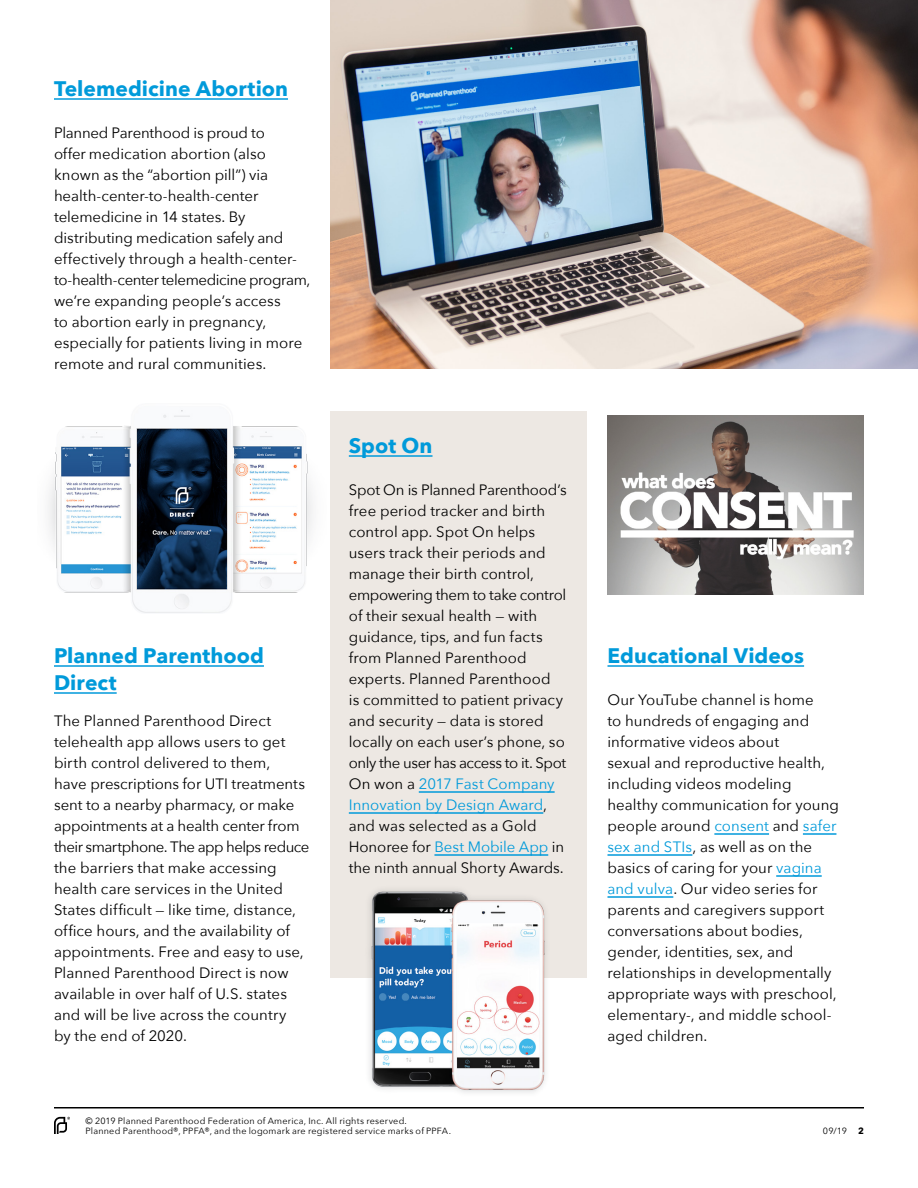
<style>
.page{position:relative;width:918px;height:1188px;background:#fff}
.page>*{position:absolute;margin:0;border:0;box-sizing:border-box;transform-origin:0 0}
.t1{font:700 21px/27px "Avenir Next";color:#009ada}
.t2{font:15px/21px "Avenir Next";letter-spacing:.005em;color:#000}
.t3{font:9px/10.5px "Avenir Next";letter-spacing:.025em;color:#000}
.s1{color:#009ada}
.s2{font-weight:700}
</style>
<div class="page">
<svg style="left:54px;top:1117px;width:16px;height:17px"></svg>
<hr style="left:54px;top:1107px;width:810px;height:1px;background:#000">
<div style="left:331px;top:411px;width:256px;height:567px;background:#ede8e3"></div>
<img style="left:369px;top:890px;width:177px;height:203px">
<img style="left:331px;top:0;width:587px;height:369px">
<hr style="left:54px;top:665px;width:210px;height:2px;background:#009ada">
<hr style="left:54px;top:692px;width:63px;height:2px;background:#009ada">
<img style="left:48px;top:410px;width:265px;height:203px">
<hr style="left:349px;top:455px;width:84px;height:2px;background:#009ada">
<hr style="left:419px;top:791px;width:136px;height:2px;background:#009ada">
<hr style="left:349px;top:812px;width:194px;height:2px;background:#009ada">
<hr style="left:434px;top:854px;width:114px;height:2px;background:#009ada">
<hr style="left:54px;top:98px;width:234px;height:2px;background:#009ada">
<hr style="left:608px;top:665px;width:196px;height:2px;background:#009ada">
<hr style="left:714px;top:833px;width:55px;height:2px;background:#009ada">
<hr style="left:803px;top:833px;width:33px;height:2px;background:#009ada">
<hr style="left:608px;top:854px;width:84px;height:2px;background:#009ada">
<hr style="left:776px;top:875px;width:46px;height:2px;background:#009ada">
<hr style="left:608px;top:896px;width:65px;height:2px;background:#009ada">
<img style="left:608px;top:416px;width:256px;height:178px">
<h1 class="t1" style="left:54px;top:75px;width:236px">Telemedicine Abortion</h1>
<p class="t2" style="left:54px;top:122px;width:258px">Planned Parenthood is proud to<br>offer medication abortion (also known as the “abortion pill”) via health‑center-to-health-center telemedicine in 14 states. By distributing medication safely and effectively through a health-center&shy;to-health-center telemedicine program, we’re expanding people’s access<br>to abortion early in pregnancy, especially for patients living in more remote and rural communities.</p>
<h1 class="t1" style="left:54px;top:642px;width:211px">Planned Parenthood<br>Direct</h1>
<p class="t2" style="left:54px;top:710px;width:257px">The Planned Parenthood Direct telehealth app allows users to get birth control delivered to them,<br>have prescriptions for UTI treatments sent to a nearby pharmacy, or make appointments at a health center from their smartphone. The app helps reduce the barriers that make accessing health care services in the United States difficult — like time, distance, office hours, and the availability of appointments. Free and easy to use, Planned Parenthood Direct is now available in over half of U.S. states and will be live across the country<br>by the end of 2020.</p>
<h1 class="t1" style="left:349px;top:432px;width:85px">Spot On</h1>
<p class="t2" style="left:349px;top:479px;width:219px">Spot On is Planned Parenthood’s free period tracker and birth control app. Spot On helps users track their periods and manage their birth control, empowering them to take control of their sexual health — with guidance, tips, and fun facts from Planned Parenthood experts. Planned Parenthood<br>is committed to patient privacy and security — data is stored locally on each user’s phone, so only the user has access to it. Spot<br>On won a <span class="s1">2017 Fast Company<br>Innovation by Design Award</span>, and was selected as a Gold<br>Honoree for <span class="s1">Best Mobile App</span> in the ninth annual Shorty Awards.</p>
<h1 class="t1" style="left:608px;top:642px;width:198px">Educational Videos</h1>
<p class="t2" style="left:608px;top:689px;width:233px">Our YouTube channel is home<br>to hundreds of engaging and informative videos about<br>sexual and reproductive health, including videos modeling healthy communication for young people around <span class="s1">consent</span> and <span class="s1">safer sex and STIs</span>, as well as on the basics of caring for your <span class="s1">vagina and vulva</span>. Our video series for parents and caregivers support conversations about bodies, gender, identities, sex, and relationships in developmentally appropriate ways with preschool, elementary-, and middle school&shy;aged children.</p>
<p class="t3" style="left:86px;top:1115px;width:367px">© 2019 Planned Parenthood Federation of America, Inc. All rights reserved.<br>Planned Parenthood®, PPFA®, and the logomark are registered service marks of PPFA.</p>
<p class="t3" style="left:823px;top:1125px;width:43px">09/19 <span class="s2">2</span></p>
</div>
